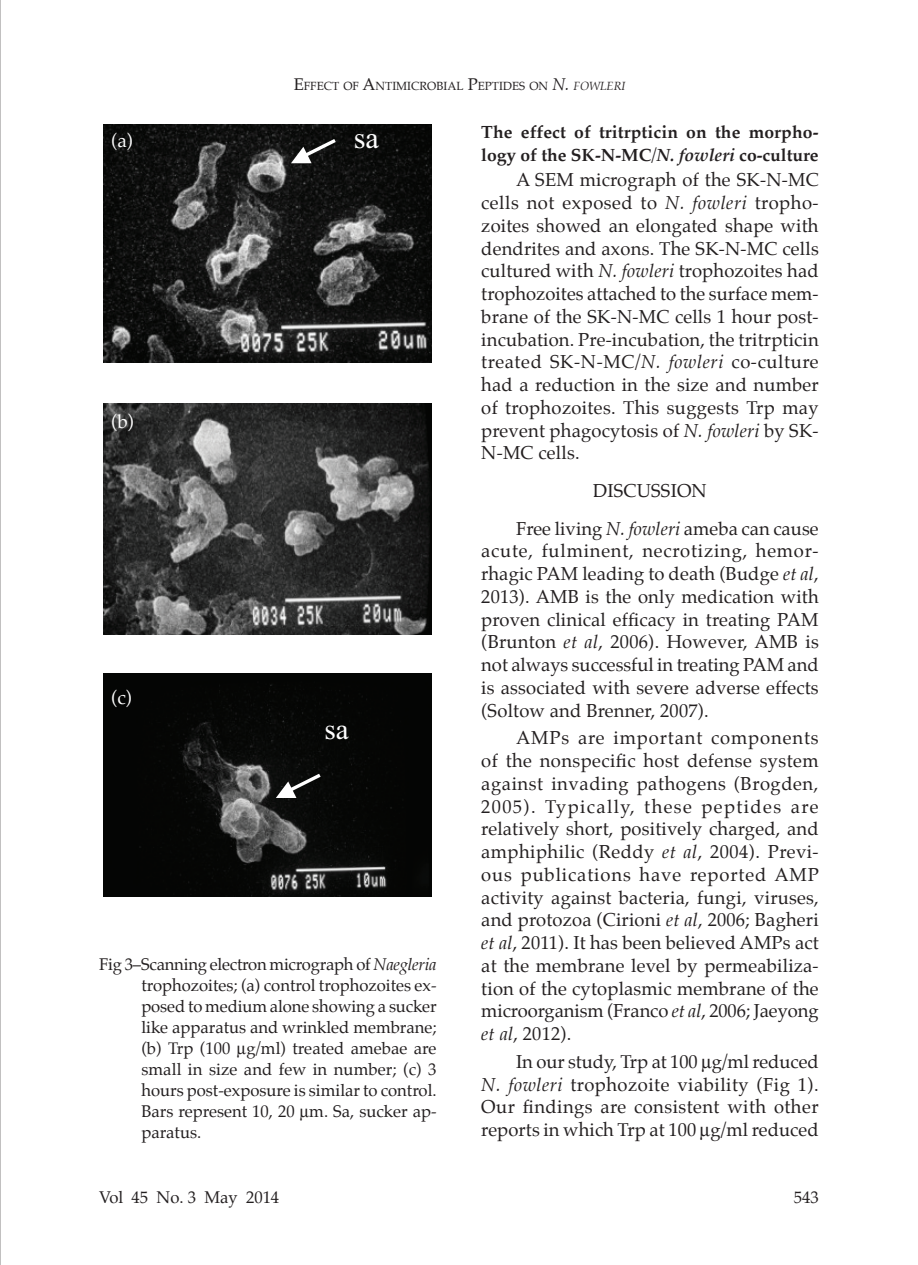
<style>
.page{position:relative;width:918px;height:1265px;background:#fff}
.page>*{position:absolute;margin:0;border:0;box-sizing:border-box;transform-origin:0 0}
.t1{font:30.28px "Times New Roman";color:#fff}
.t2{font:29.22px "Times New Roman";color:#fff}
.Fig{font:18.9px "Palatino";color:#fff}
.body{font:18.38px/22.8px "Palatino";letter-spacing:.01em;color:#231f20;text-align:justify}
.sub_head{font:18.38px "Palatino";letter-spacing:.005em;color:#231f20}
.body_bold{font:700 17.5px/22.8px "Palatino";letter-spacing:.005em;color:#231f20}
.Fig-2{font:16.62px/21px "Palatino";color:#231f20;text-align:justify}
.t3{font:11.72px "Palatino";color:#231f20}
.s1{font-size:16.62px}
.s2{font-style:italic;font-size:16.62px}
.s3{font-style:italic}
.s4{font-weight:400;font-style:italic}
</style>
<div class="page">
<svg style="left:0;top:0;width:1px;height:1265px"></svg>
<img style="left:104px;top:125px;width:327px;height:237px">
<img style="left:104px;top:403px;width:327px;height:232px">
<img style="left:104px;top:673px;width:327px;height:223px">
<svg style="left:276px;top:771px;width:48px;height:27px"></svg>
<svg style="left:291px;top:136px;width:48px;height:27px"></svg>
<p class="t3" style="left:294px;top:76px;width:333px"><span class="s1">E</span>FFECT OF <span class="s1">A</span>NTIMICROBIAL <span class="s1">P</span>EPTIDES ON <span class="s2">N.</span> <span class="s3">FOWLERI</span></p>
<p class="Fig" style="left:111px;top:125px;width:23px">(a)</p>
<p class="Fig" style="left:111px;top:405px;width:24px">(b)</p>
<p class="Fig" style="left:111px;top:682px;width:22px">(c)</p>
<p class="t1" style="left:354px;top:127px;width:27px">sa</p>
<p class="t2" style="left:324px;top:718px;width:26px">sa</p>
<p class="Fig-2" style="left:141px;top:954px;width:297px;text-indent:-42px">Fig 3–Scanning electron micrograph of <span class="s3">Naegleria </span>trophozoites; (a) control trophozoites ex&shy;posed to medium alone showing a sucker like apparatus and wrinkled membrane; (b) Trp (100 g<span class="s3">/</span>ml) treated amebae are small in size and few in number; (c) 3 hours post-exposure is similar to control.<br>Bars represent 10, 20 m. Sa, sucker ap&shy;paratus.</p>
<p class="body_bold" style="left:481px;top:121px;width:339px">The effect of tritrpticin on the morpho&shy;logy of the SK-N-MC<span class="s4">/</span><span class="s3">N. fowleri</span> co-culture</p>
<p class="body" style="left:481px;top:169px;width:339px;text-indent:35px">A SEM micrograph of the SK-N-MC cells not exposed to <span class="s3">N. fowleri</span> tropho&shy;zoites showed an elongated shape with dendrites and axons. The SK-N-MC cells cultured with <span class="s3">N. fowleri</span> trophozoites had trophozoites attached to the surface mem&shy;brane of the SK-N-MC cells 1 hour post&shy;incubation. Pre-incubation, the tritrpticin treated SK-N-MC<span class="s3">/N. fowleri</span> co-culture had a reduction in the size and number of trophozoites. This suggests Trp may prevent phagocytosis of <span class="s3">N. fowleri</span> by SK-N-MC cells.</p>
<p class="sub_head" style="left:593px;top:475px;width:115px">DISCUSSION</p>
<p class="body" style="left:481px;top:517px;width:339px;text-indent:35px">Free living <span class="s3">N. fowleri</span> ameba can cause acute, fulminent, necrotizing, hemor&shy;rhagic PAM leading to death (Budge <span class="s3">et al</span>, 2013). AMB is the only medication with proven clinical efficacy in treating PAM (Brunton <span class="s3">et al</span>, 2006). However, AMB is not always successful in treating PAM and is associated with severe adverse effects (Soltow and Brenner, 2007).</p>
<p class="body" style="left:481px;top:727px;width:339px;text-indent:35px">AMPs are important components of the nonspecific host defense system against invading pathogens (Brogden, 2005). Typically, these peptides are relatively short, positively charged, and amphiphilic (Reddy <span class="s3">et al</span>, 2004). Previ&shy;ous publications have reported AMP activity against bacteria, fungi, viruses, and protozoa (Cirioni <span class="s3">et al</span>, 2006; Bagheri <span class="s3">et al</span>, 2011). It has been believed AMPs act at the membrane level by permeabiliza&shy;tion of the cytoplasmic membrane of the microorganism (Franco <span class="s3">et al</span>, 2006; Jaeyong <span class="s3">et al</span>, 2012).</p>
<p class="body" style="left:481px;top:1050px;width:339px;text-indent:35px">In our study, Trp at 100 g<span class="s3">/</span>ml reduced <span class="s3">N. fowleri</span> trophozoite viability (Fig 1).<br>Our findings are consistent with other reports in which Trp at 100 g<span class="s3">/</span>ml reduced</p>
<p class="Fig-2" style="left:99px;top:1186px;width:181px">Vol 45 No. 3 May 2014</p>
<p class="Fig-2" style="left:794px;top:1186px;width:26px">543</p>
</div>
